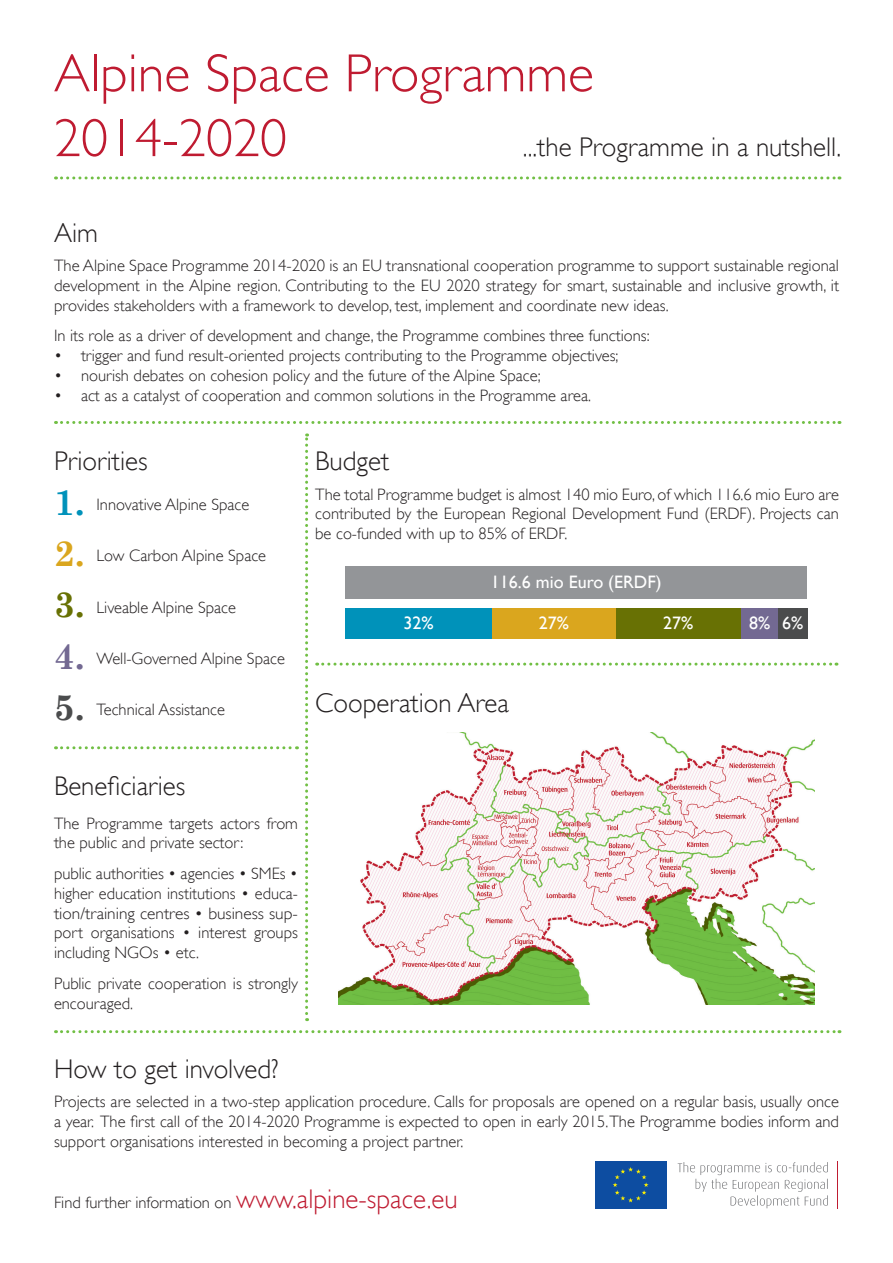
<style>
.page{position:relative;width:893px;height:1263px;background:#fff}
.page>*{position:absolute;margin:0;border:0;box-sizing:border-box;transform-origin:0 0}
.t1{font:300 54px "Gill Sans";color:#bf1b31}
.t2{font:700 36px "Century Schoolbook";color:#0092ba}
.t3{font:700 36px "Century Schoolbook";color:#daa61e}
.t4{font:700 36px "Century Schoolbook";color:#687104}
.t5{font:700 36px "Century Schoolbook";color:#736992}
.t6{font:700 36px "Century Schoolbook";color:#4b4c4d}
.t7{font:300 27px "Gill Sans";color:#231f20}
.t8{font:18px "Gill Sans";color:#fff}
.t9{font:300 16.5px/19.8px "Gill Sans";color:#231f20;text-align:justify}
.s1{font-size:27px;color:#bf1b31}
</style>
<div class="page">
<div style="left:345px;top:566px;width:462px;height:32px;background:#939598"></div>
<div style="left:345px;top:608px;width:147px;height:30px;background:#0092ba"></div>
<div style="left:492px;top:608px;width:124px;height:30px;background:#daa61e"></div>
<div style="left:616px;top:608px;width:125px;height:30px;background:#687104"></div>
<div style="left:741px;top:608px;width:37px;height:30px;background:#736992"></div>
<img style="left:338px;top:733px;width:476px;height:271px">
<div style="left:594px;top:1160px;width:74px;height:49px;background:#0d4da1"></div>
<svg style="left:613px;top:1167px;width:36px;height:35px"></svg>
<hr style="left:837px;top:1161px;width:1px;height:47px;background:#bf1c31">
<svg style="left:678px;top:1162px;width:150px;height:46px"></svg>
<svg style="left:56px;top:421px;width:784px;height:3px"></svg>
<svg style="left:56px;top:176px;width:784px;height:3px"></svg>
<svg style="left:56px;top:1030px;width:784px;height:3px"></svg>
<svg style="left:56px;top:746px;width:241px;height:3px"></svg>
<svg style="left:317px;top:663px;width:520px;height:3px"></svg>
<svg style="left:305px;top:433px;width:3px;height:588px"></svg>
<div style="left:778px;top:608px;width:29px;height:30px;background:#4b4c4d"></div>
<p class="t1" style="left:54px;top:42px;width:541px">Alpine Space Programme</p>
<p class="t1" style="left:54px;top:107px;width:234px">2014-2020</p>
<p class="t7" style="left:523px;top:132px;width:320px">...the Programme in a nutshell.</p>
<p class="t7" style="left:54px;top:217px;width:45px">Aim</p>
<p class="t9" style="left:54px;top:256px;width:786px">The Alpine Space Programme 2014-2020 is an EU transnational cooperation programme to support sustainable regional development in the Alpine region. Contributing to the EU 2020 strategy for smart, sustainable and inclusive growth, it provides stakeholders with a framework to develop, test, implement and coordinate new ideas.</p>
<p class="t9" style="left:54px;top:326px;width:597px">In its role as a driver of development and change, the Programme combines three functions:</p>
<p class="t9" style="left:54px;top:346px;width:566px">• trigger and fund result-oriented projects contributing to the Programme objectives;</p>
<p class="t9" style="left:54px;top:365px;width:488px">• nourish debates on cohesion policy and the future of the Alpine Space;</p>
<p class="t9" style="left:54px;top:385px;width:538px">• act as a catalyst of cooperation and common solutions in the Programme area.</p>
<p class="t7" style="left:54px;top:446px;width:95px">Priorities</p>
<p class="t7" style="left:315px;top:446px;width:75px">Budget</p>
<p class="t2" style="left:54px;top:480px;width:32px">1.</p>
<p class="t3" style="left:54px;top:531px;width:32px">2.</p>
<p class="t4" style="left:54px;top:583px;width:32px">3.</p>
<p class="t5" style="left:54px;top:634px;width:32px">4.</p>
<p class="t9" style="left:97px;top:495px;width:154px">Innovative Alpine Space</p>
<p class="t9" style="left:97px;top:546px;width:171px">Low Carbon Alpine Space</p>
<p class="t9" style="left:97px;top:597px;width:141px">Liveable Alpine Space</p>
<p class="t9" style="left:97px;top:649px;width:190px">Well-Governed Alpine Space</p>
<p class="t6" style="left:54px;top:685px;width:32px">5.</p>
<p class="t9" style="left:97px;top:700px;width:130px">Technical Assistance</p>
<p class="t9" style="left:315px;top:484px;width:525px">The total Programme budget is almost 140 mio Euro, of which 116.6 mio Euro are contributed by the European Regional Development Fund (ERDF). Projects can be co-funded with up to 85% of ERDF.</p>
<p class="t8" style="left:491px;top:572px;width:172px">116.6 mio Euro (ERDF)</p>
<p class="t8" style="left:403px;top:612px;width:32px">32%</p>
<p class="t8" style="left:539px;top:612px;width:32px">27%</p>
<p class="t8" style="left:663px;top:612px;width:32px">27%</p>
<p class="t8" style="left:749px;top:612px;width:23px">8%</p>
<p class="t8" style="left:782px;top:612px;width:23px">6%</p>
<p class="t7" style="left:315px;top:687px;width:195px">Cooperation Area</p>
<p class="t7" style="left:54px;top:771px;width:133px">Beneficiaries</p>
<p class="t9" style="left:54px;top:813px;width:245px">The Programme targets actors from the public and private sector:</p>
<p class="t9" style="left:54px;top:864px;width:245px">public authorities • agencies • SMEs • higher education institutions • educa&shy;tion/training centres • business sup&shy;port organisations • interest groups including NGOs • etc.</p>
<p class="t9" style="left:54px;top:973px;width:245px">Public private cooperation is strongly encouraged.</p>
<p class="t7" style="left:54px;top:1053px;width:226px">How to get involved?</p>
<p class="t9" style="left:54px;top:1092px;width:786px">Projects are selected in a two-step application procedure. Calls for proposals are opened on a regular basis, usually once a year. The first call of the 2014-2020 Programme is expected to open in early 2015. The Programme bodies inform and support organisations interested in becoming a project partner.</p>
<p class="t9" style="left:54px;top:1193px;width:405px">Find further information on <span class="s1">www.alpine-space.eu</span></p>
</div>
